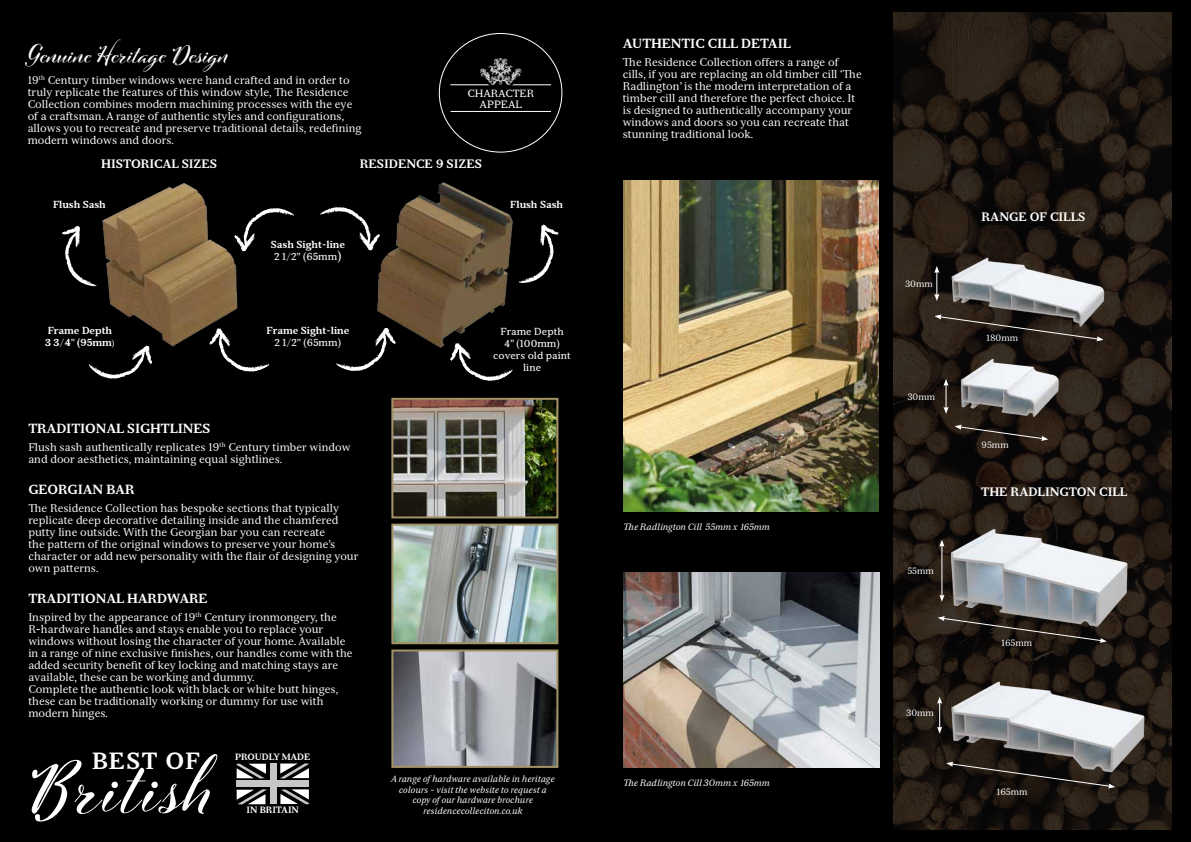
<style>
.page{position:relative;width:1191px;height:842px;background:#000}
.page>*{position:absolute;margin:0;border:0;box-sizing:border-box;transform-origin:0 0}
.t1{font:700 72px "Cinque Donne";letter-spacing:.04em;color:#fff}
.t2{font:700 24px "Cinque Donne";letter-spacing:.01em;color:#fff}
.t3{font:700 23px "Serif 6 Beta";letter-spacing:.06em;color:#fff}
.t4{font:700 13px "Serif 6 Beta";color:#fff}
.t5{font:700 12px "Serif 6 Beta";color:#fff}
.t6{font:11px/12px "Serif 12 Beta";color:#fff}
.t7{font:10.4px/10.5px "Serif 6 Beta";color:#fefefe;text-align:center}
.t8{font:700 10px/12px "Serif 6 Beta";color:#fff;text-align:center}
.t9{font:10px/12px "Serif 6 Beta";color:#fff;text-align:center}
.t10{font:italic 9px/10.8px "Serif 12 Beta";color:#fff;text-align:center}
.t11{font:9px "Serif 12 Beta";color:#fff}
.t12{font:700 9px "Serif 6 Beta";color:#fff}
.s1{font-weight:400;font-size:8px}
.s2{font-weight:400}
.s3{font-weight:400;font-size:12px}
</style>
<div class="page">
<img style="left:893px;top:12px;width:278px;height:817px">
<img style="left:88px;top:183px;width:182px;height:183px">
<img style="left:369px;top:182px;width:144px;height:166px">
<svg style="left:320px;top:207px;width:60px;height:43px"></svg>
<svg style="left:234px;top:208px;width:60px;height:43px"></svg>
<svg style="left:449px;top:343px;width:63px;height:38px"></svg>
<svg style="left:89px;top:345px;width:64px;height:34px"></svg>
<svg style="left:209px;top:328px;width:60px;height:44px"></svg>
<svg style="left:336px;top:328px;width:60px;height:43px"></svg>
<svg style="left:519px;top:224px;width:39px;height:59px"></svg>
<svg style="left:62px;top:225px;width:35px;height:61px"></svg>
<img style="left:394px;top:652px;width:161px;height:113px">
<div style="left:391px;top:649px;width:167px;height:119px;border:2px solid #a59368"></div>
<img style="left:394px;top:527px;width:161px;height:114px">
<div style="left:391px;top:524px;width:167px;height:120px;border:2px solid #a59368"></div>
<hr style="left:450px;top:85px;width:101px;height:1px;background:#fefefe">
<hr style="left:450px;top:111px;width:101px;height:1px;background:#fefefe">
<svg style="left:478px;top:58px;width:45px;height:28px"></svg>
<img style="left:623px;top:181px;width:255px;height:331px">
<img style="left:939px;top:239px;width:198px;height:93px">
<img style="left:623px;top:573px;width:256px;height:194px">
<img style="left:958px;top:347px;width:103px;height:98px">
<img style="left:944px;top:505px;width:211px;height:132px">
<img style="left:942px;top:667px;width:220px;height:112px">
<svg style="left:946px;top:762px;width:169px;height:26px"></svg>
<svg style="left:937px;top:616px;width:170px;height:27px"></svg>
<hr style="left:941px;top:545px;width:1px;height:51px;background:#fff">
<svg style="left:939px;top:540px;width:5px;height:7px"></svg>
<svg style="left:939px;top:595px;width:5px;height:7px"></svg>
<svg style="left:937px;top:697px;width:5px;height:37px"></svg>
<svg style="left:934px;top:266px;width:5px;height:35px"></svg>
<svg style="left:943px;top:379px;width:5px;height:35px"></svg>
<svg style="left:934px;top:314px;width:169px;height:27px"></svg>
<svg style="left:954px;top:425px;width:94px;height:16px"></svg>
<div style="left:270px;top:763px;width:6px;height:41px;background:#c6c6c6"></div>
<div style="left:237px;top:781px;width:72px;height:6px;background:#c6c6c6"></div>
<svg style="left:280px;top:763px;width:29px;height:15px"></svg>
<svg style="left:237px;top:789px;width:30px;height:15px"></svg>
<svg style="left:237px;top:763px;width:29px;height:15px"></svg>
<svg style="left:280px;top:789px;width:29px;height:15px"></svg>
<img style="left:394px;top:401px;width:161px;height:114px">
<div style="left:391px;top:398px;width:167px;height:120px;border:2px solid #a59368"></div>
<h2 class="t2" style="left:28px;top:39px;width:202px">Genuine Heritage Design</h2>
<p class="t6" style="left:28px;top:74px;width:335px">19<sup>th</sup> Century timber windows were hand crafted and in order to truly replicate the features of this window style, The Residence Collection combines modern machining processes with the eye of a craftsman. A range of authentic styles and configurations, allows you to recreate and preserve traditional details, redefining modern windows and doors.</p>
<p class="t7" style="left:467px;top:88px;width:68px">CHARACTER<br>APPEAL</p>
<p class="t5" style="left:101px;top:157px;width:117px">HISTORICAL SIZES</p>
<p class="t5" style="left:360px;top:157px;width:124px">RESIDENCE 9 SIZES</p>
<p class="t8" style="left:53px;top:199px;width:54px">Flush Sash</p>
<p class="t8" style="left:510px;top:199px;width:54px">Flush Sash</p>
<p class="t8" style="left:45px;top:325px;width:71px;text-align:left">Frame Depth<br>3 3/4” (95mm<span class="s1">)</span></p>
<p class="t8" style="left:271px;top:238px;width:76px">Sash Sight-line<br><span class="s2">2 1/2” (65mm</span><span class="s3">)</span></p>
<p class="t8" style="left:266px;top:325px;width:84px">Frame Sight-line</p>
<p class="t9" style="left:274px;top:337px;width:69px">2 1/2” (65mm)</p>
<p class="t9" style="left:493px;top:326px;width:79px">Frame Depth<br>4” (100mm) covers old paint line</p>
<p class="t4" style="left:28px;top:421px;width:184px">TRADITIONAL SIGHTLINES</p>
<p class="t6" style="left:28px;top:441px;width:324px">Flush sash authentically replicates 19<sup>th</sup> Century timber window and door aesthetics, maintaining equal sightlines.</p>
<p class="t4" style="left:28px;top:482px;width:108px">GEORGIAN BAR</p>
<p class="t6" style="left:28px;top:502px;width:331px">The Residence Collection has bespoke sections that typically replicate deep decorative detailing inside and the chamfered putty line outside. With the Georgian bar you can recreate<br>the pattern of the original windows to preserve your home’s character or add new personality with the flair of designing your own patterns.</p>
<p class="t4" style="left:28px;top:591px;width:181px">TRADITIONAL HARDWARE</p>
<p class="t6" style="left:28px;top:611px;width:326px">Inspired by the appearance of 19<sup>th</sup> Century ironmongery, the R-hardware handles and stays enable you to replace your windows without losing the character of your home. Available in a range of nine exclusive finishes, our handles come with the added security benefit of key locking and matching stays are available, these can be working and dummy.<br>Complete the authentic look with black or white butt hinges, these can be traditionally working or dummy for use with modern hinges.</p>
<h3 class="t3" style="left:92px;top:747px;width:109px">BEST OF</h3>
<p class="t12" style="left:235px;top:751px;width:77px">PROUDLY MADE</p>
<p class="t12" style="left:247px;top:805px;width:54px">IN BRITAIN</p>
<h1 class="t1" style="left:29px;top:743px;width:185px">British</h1>
<p class="t10" style="left:391px;top:773px;width:165px">A range of hardware available in heritage colours - visit the website to request a copy of our hardware brochure residencecolleciton.co.uk</p>
<p class="t4" style="left:623px;top:36px;width:170px">AUTHENTIC CILL DETAIL</p>
<p class="t6" style="left:623px;top:56px;width:240px">The Residence Collection offers a range of cills, if you are replacing an old timber cill ‘The Radlington’ is the modern interpretation of a timber cill and therefore the perfect choice. It is designed to authentically accompany your windows and doors so you can recreate that stunning traditional look.</p>
<p class="t10" style="left:623px;top:522px;width:148px">The Radlington Cill 55mm x 165mm</p>
<p class="t10" style="left:623px;top:777px;width:148px">The Radlington Cill 30mm x 165mm</p>
<p class="t11" style="left:905px;top:278px;width:29px">30mm</p>
<p class="t11" style="left:907px;top:391px;width:29px">30mm</p>
<p class="t11" style="left:907px;top:565px;width:28px">55mm</p>
<p class="t11" style="left:906px;top:707px;width:29px">30mm</p>
<p class="t5" style="left:981px;top:209px;width:105px">RANGE OF CILLS</p>
<p class="t11" style="left:986px;top:332px;width:33px">180mm</p>
<p class="t11" style="left:981px;top:439px;width:29px">95mm</p>
<p class="t5" style="left:981px;top:485px;width:148px">THE RADLINGTON CILL</p>
<p class="t11" style="left:1001px;top:638px;width:32px">165mm</p>
<p class="t11" style="left:996px;top:786px;width:32px">165mm</p>
</div>
